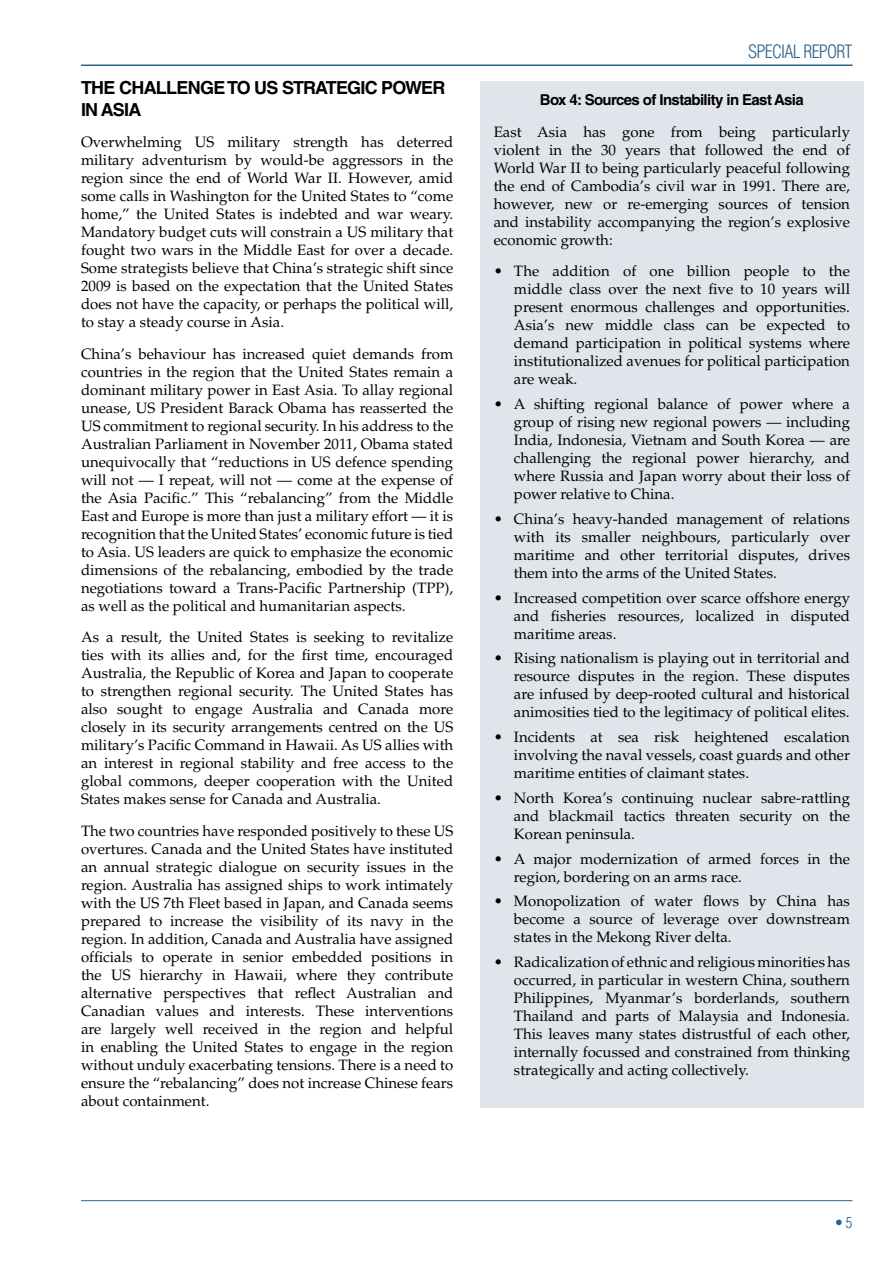
<style>
.page{position:relative;width:893px;height:1263px;background:#fff}
.page>*{position:absolute;margin:0;border:0;box-sizing:border-box;transform-origin:0 0}
.t1{font:700 18px/21.6px "Helvetica LT Std";letter-spacing:-.04em;color:#000}
.t2{font:300 condensed 18px "Helvetica LT Std";letter-spacing:-.04em;color:#28628f}
.t3{font:15px/18px "Palatino LT Std";color:#000;text-align:justify}
.t4{font:700 15px "Helvetica LT Std";letter-spacing:-.04em;color:#000}
.t5{font:300 condensed 15px "Helvetica LT Std";color:#28628f}
</style>
<div class="page">
<hr style="left:81px;top:65px;width:771px;height:1px;background:#28628f">
<hr style="left:81px;top:1200px;width:771px;height:1px;background:#28628f">
<div style="left:480px;top:81px;width:383px;height:1026px;background:#e2e4ec"></div>
<p class="t1" style="left:81px;top:77px;width:366px">THE CHALLENGE TO US STRATEGIC POWER<br>IN ASIA</p>
<p class="t3" style="left:81px;top:133px;width:374px">Overwhelming US military strength has deterred military adventurism by would-be aggressors in the region since the end of World War II. However, amid some calls in Washington for the United States to “come home,” the United States is indebted and war weary.<br>Mandatory budget cuts will constrain a US military that fought two wars in the Middle East for over a decade.<br>Some strategists believe that China’s strategic shift since 2009 is based on the expectation that the United States does not have the capacity, or perhaps the political will, to stay a steady course in Asia.</p>
<p class="t3" style="left:81px;top:345px;width:374px">China’s behaviour has increased quiet demands from countries in the region that the United States remain a dominant military power in East Asia. To allay regional unease, US President Barack Obama has reasserted the US commitment to regional security. In his address to the Australian Parliament in November 2011, Obama stated unequivocally that “reductions in US defence spending will not — I repeat, will not — come at the expense of the Asia Pacific.” This “rebalancing” from the Middle East and Europe is more than just a military effort — it is recognition that the United States’ economic future is tied to Asia. US leaders are quick to emphasize the economic dimensions of the rebalancing, embodied by the trade negotiations toward a Trans-Pacific Partnership (TPP), as well as the political and humanitarian aspects.</p>
<p class="t3" style="left:81px;top:628px;width:374px">As a result, the United States is seeking to revitalize ties with its allies and, for the first time, encouraged Australia, the Republic of Korea and Japan to cooperate to strengthen regional security. The United States has also sought to engage Australia and Canada more closely in its security arrangements centred on the US military’s Pacific Command in Hawaii. As US allies with an interest in regional stability and free access to the global commons, deeper cooperation with the United States makes sense for Canada and Australia.</p>
<p class="t3" style="left:81px;top:822px;width:374px">The two countries have responded positively to these US overtures. Canada and the United States have instituted an annual strategic dialogue on security issues in the region. Australia has assigned ships to work intimately with the US 7th Fleet based in Japan, and Canada seems prepared to increase the visibility of its navy in the region. In addition, Canada and Australia have assigned officials to operate in senior embedded positions in the US hierarchy in Hawaii, where they contribute alternative perspectives that reflect Australian and Canadian values and interests. These interventions are largely well received in the region and helpful in enabling the United States to engage in the region without unduly exacerbating tensions. There is a need to ensure the “rebalancing” does not increase Chinese fears about containment.</p>
<p class="t2" style="left:748px;top:40px;width:106px">SPECIAL REPORT</p>
<p class="t4" style="left:540px;top:91px;width:265px">Box 4: Sources of Instability in East Asia</p>
<p class="t3" style="left:494px;top:123px;width:358px">East Asia has gone from being particularly violent in the 30 years that followed the end of World War II to being particularly peaceful following the end of Cambodia’s civil war in 1991. There are, however, new or re-emerging sources of tension and instability accompanying the region’s explosive economic growth:</p>
<p class="t3" style="left:514px;top:262px;width:338px;text-indent:-20px">• The addition of one billion people to the middle class over the next five to 10 years will present enormous challenges and opportunities.<br>Asia’s new middle class can be expected to demand participation in political systems where institutionalized avenues for political participation are weak.</p>
<p class="t3" style="left:514px;top:395px;width:338px;text-indent:-20px">• A shifting regional balance of power where a group of rising new regional powers — including India, Indonesia, Vietnam and South Korea — are challenging the regional power hierarchy, and where Russia and Japan worry about their loss of power relative to China.</p>
<p class="t3" style="left:514px;top:510px;width:338px;text-indent:-20px">• China’s heavy-handed management of relations with its smaller neighbours, particularly over maritime and other territorial disputes, drives them into the arms of the United States.</p>
<p class="t3" style="left:514px;top:589px;width:338px;text-indent:-20px">• Increased competition over scarce offshore energy and fisheries resources, localized in disputed maritime areas.</p>
<p class="t3" style="left:514px;top:649px;width:337px;text-indent:-20px">• Rising nationalism is playing out in territorial and resource disputes in the region. These disputes are infused by deep-rooted cultural and historical animosities tied to the legitimacy of political elites.</p>
<p class="t3" style="left:514px;top:728px;width:338px;text-indent:-20px">• Incidents at sea risk heightened escalation involving the naval vessels, coast guards and other maritime entities of claimant states.</p>
<p class="t3" style="left:514px;top:789px;width:338px;text-indent:-20px">• North Korea’s continuing nuclear sabre-rattling and blackmail tactics threaten security on the Korean peninsula.</p>
<p class="t3" style="left:514px;top:850px;width:337px;text-indent:-20px">• A major modernization of armed forces in the region, bordering on an arms race.</p>
<p class="t3" style="left:514px;top:892px;width:338px;text-indent:-20px">• Monopolization of water flows by China has become a source of leverage over downstream states in the Mekong River delta.</p>
<p class="t3" style="left:514px;top:953px;width:338px;text-indent:-20px">• Radicalization of ethnic and religious minorities has occurred, in particular in western China, southern Philippines, Myanmar’s borderlands, southern Thailand and parts of Malaysia and Indonesia.<br>This leaves many states distrustful of each other, internally focussed and constrained from thinking strategically and acting collectively.</p>
<p class="t5" style="left:835px;top:1213px;width:19px">• 5</p>
</div>
